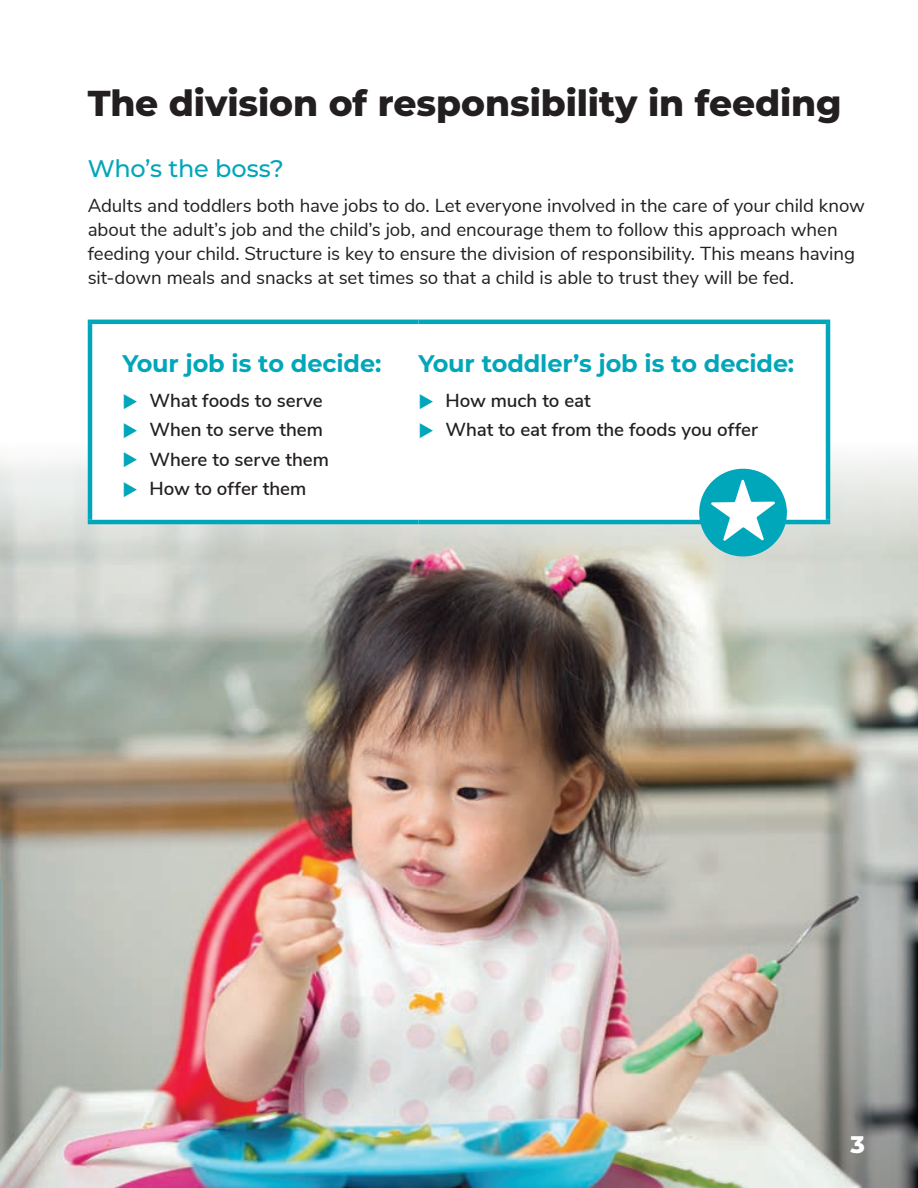
<style>
.page{position:relative;width:918px;height:1188px;background:#fff}
.page>*{position:absolute;margin:0;border:0;box-sizing:border-box;transform-origin:0 0}
.t1{font:800 36px "Montserrat";letter-spacing:-.005em;color:#231f20}
.t2{font:700 24px "Montserrat";letter-spacing:-.005em;color:#00a6b9}
.t3{font:500 24px "Montserrat";letter-spacing:-.015em;color:#00a6b9}
.t4{font:800 24px "Montserrat";color:#fff}
.t5{font:18.75px/24px "Nunito Sans";letter-spacing:-.005em;color:#231f20}
.t6{font:600 18.75px "Nunito Sans";color:#231f20}
.s1{color:#00a6b9}
</style>
<div class="page">
<img style="left:0;top:442px;width:918px;height:746px">
<svg style="left:92px;top:324px;width:734px;height:196px"></svg>
<hr style="left:88px;top:320px;width:330px;height:4px;background:#00a6b9">
<hr style="left:88px;top:324px;width:4px;height:196px;background:#00a6b9">
<hr style="left:418px;top:320px;width:412px;height:4px;background:#00a6b9">
<hr style="left:826px;top:324px;width:4px;height:196px;background:#00a6b9">
<hr style="left:88px;top:520px;width:330px;height:4px;background:#00a6b9">
<hr style="left:418px;top:520px;width:412px;height:4px;background:#00a6b9">
<svg style="left:0;top:878px;width:1px;height:192px"></svg>
<div style="left:699px;top:469px;width:88px;height:87px;background:#00a6b9;border-radius:50%"></div>
<svg style="left:711px;top:479px;width:64px;height:62px"></svg>
<h1 class="t1" style="left:88px;top:77px;width:755px">The division of responsibility in feeding</h1>
<p class="t3" style="left:88px;top:152px;width:198px">Who’s the boss?</p>
<p class="t5" style="left:88px;top:192px;width:779px">Adults and toddlers both have jobs to do. Let everyone involved in the care of your child know about the adult’s job and the child’s job, and encourage them to follow this approach when feeding your child. Structure is key to ensure the division of responsibility. This means having sit-down meals and snacks at set times so that a child is able to trust they will be fed.</p>
<p class="t2" style="left:122px;top:346px;width:260px">Your job is to decide:</p>
<p class="t6" style="left:122px;top:387px;width:202px"><span class="s1">◆</span> What foods to serve</p>
<p class="t6" style="left:122px;top:416px;width:202px"><span class="s1">◆</span> When to serve them</p>
<p class="t6" style="left:122px;top:445px;width:208px"><span class="s1">◆</span> Where to serve them</p>
<p class="t6" style="left:122px;top:475px;width:185px"><span class="s1">◆</span> How to offer them</p>
<p class="t2" style="left:418px;top:346px;width:377px">Your toddler’s job is to decide:</p>
<p class="t6" style="left:419px;top:387px;width:174px"><span class="s1">◆</span> How much to eat</p>
<p class="t6" style="left:419px;top:416px;width:341px"><span class="s1">◆</span> What to eat from the foods you offer</p>
<p class="t4" style="left:850px;top:1127px;width:16px">3</p>
</div>
